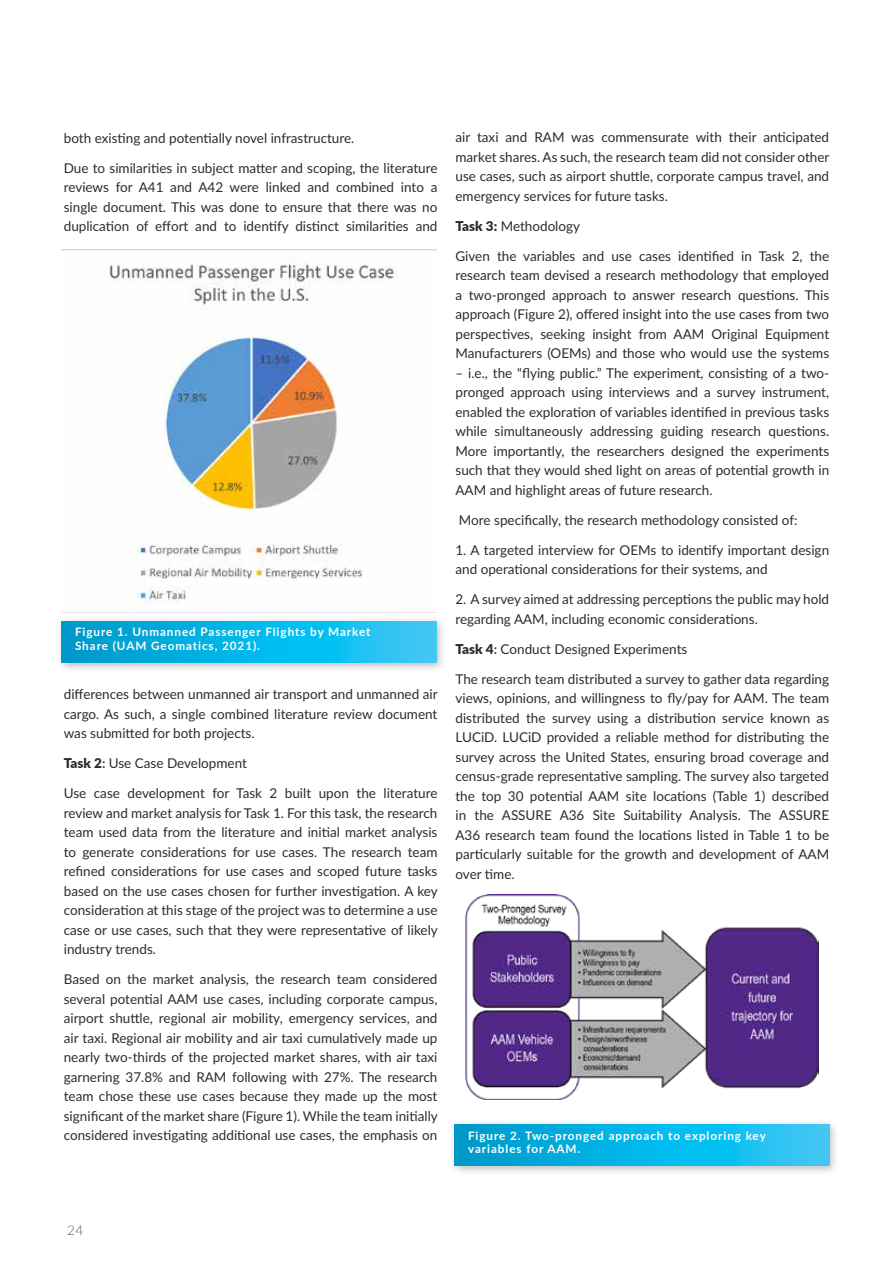
<style>
.page{position:relative;width:893px;height:1263px;background:#fff}
.page>*{position:absolute;margin:0;border:0;box-sizing:border-box;transform-origin:0 0}
.t1{font:13.5px/19.5px "Lato";color:#292927;text-align:justify}
.t2{font:300 13.5px "Lato";color:#58595b}
.t3{font:700 11.7px/13.5px "Lato";letter-spacing:.08em;color:#fff}
.s1{font-weight:900}
.s2{font-weight:600}
</style>
<div class="page">
<img style="left:62px;top:249px;width:374px;height:355px">
<div style="left:56px;top:615px;width:391px;height:58px;background:#000;opacity:.26"></div>
<svg style="left:62px;top:621px;width:374px;height:42px"></svg>
<div style="left:449px;top:1118px;width:391px;height:58px;background:#000;opacity:.26"></div>
<svg style="left:455px;top:1124px;width:374px;height:42px"></svg>
<img style="left:465px;top:895px;width:354px;height:204px">
<p class="t1" style="left:64px;top:127px;width:292px">both existing and potentially novel infrastructure.</p>
<p class="t1" style="left:64px;top:157px;width:375px">Due to similarities in subject matter and scoping, the literature reviews for A41 and A42 were linked and combined into a single document. This was done to ensure that there was no duplication of effort and to identify distinct similarities and</p>
<p class="t3" style="left:75px;top:625px;width:297px">Figure 1. Unmanned Passenger Flights by Market<br>Share (UAM Geomatics, 2021).</p>
<p class="t1" style="left:64px;top:684px;width:375px">differences between unmanned air transport and unmanned air cargo. As such, a single combined literature review document was submitted for both projects.</p>
<p class="t1" style="left:64px;top:753px;width:185px"><span class="s1">Task 2</span><span class="s2">:</span> Use Case Development</p>
<p class="t1" style="left:64px;top:783px;width:376px">Use case development for Task 2 built upon the literature review and market analysis for Task 1. For this task, the research team used data from the literature and initial market analysis to generate considerations for use cases. The research team refined considerations for use cases and scoped future tasks based on the use cases chosen for further investigation. A key consideration at this stage of the project was to determine a use case or use cases, such that they were representative of likely industry trends.</p>
<p class="t1" style="left:64px;top:969px;width:375px">Based on the market analysis, the research team considered several potential AAM use cases, including corporate campus, airport shuttle, regional air mobility, emergency services, and air taxi. Regional air mobility and air taxi cumulatively made up nearly two-thirds of the projected market shares, with air taxi garnering 37.8% and RAM following with 27%. The research team chose these use cases because they made up the most significant of the market share (Figure 1). While the team initially considered investigating additional use cases, the emphasis on</p>
<p class="t1" style="left:455px;top:127px;width:375px">air taxi and RAM was commensurate with their anticipated market shares. As such, the research team did not consider other use cases, such as airport shuttle, corporate campus travel, and emergency services for future tasks.</p>
<p class="t1" style="left:455px;top:216px;width:126px"><span class="s1">Task 3:</span> Methodology</p>
<p class="t1" style="left:455px;top:246px;width:375px">Given the variables and use cases identified in Task 2, the research team devised a research methodology that employed a two-pronged approach to answer research questions. This approach (Figure 2), offered insight into the use cases from two perspectives, seeking insight from AAM Original Equipment Manufacturers (OEMs) and those who would use the systems</p>
<p class="t1" style="left:455px;top:363px;width:375px">– i.e., the “flying public.” The experiment, consisting of a two&shy;pronged approach using interviews and a survey instrument, enabled the exploration of variables identified in previous tasks while simultaneously addressing guiding research questions.<br>More importantly, the researchers designed the experiments such that they would shed light on areas of potential growth in AAM and highlight areas of future research.</p>
<p class="t1" style="left:459px;top:510px;width:340px">More specifically, the research methodology consisted of:</p>
<p class="t1" style="left:455px;top:540px;width:375px">1. A targeted interview for OEMs to identify important design and operational considerations for their systems, and</p>
<p class="t1" style="left:455px;top:589px;width:375px">2. A survey aimed at addressing perceptions the public may hold regarding AAM, including economic considerations.</p>
<p class="t1" style="left:455px;top:639px;width:233px"><span class="s1">Task 4</span><span class="s2">:</span> Conduct Designed Experiments</p>
<p class="t1" style="left:455px;top:669px;width:375px">The research team distributed a survey to gather data regarding views, opinions, and willingness to fly/pay for AAM. The team distributed the survey using a distribution service known as LUCiD. LUCiD provided a reliable method for distributing the survey across the United States, ensuring broad coverage and census-grade representative sampling. The survey also targeted the top 30 potential AAM site locations (Table 1) described in the ASSURE A36 Site Suitability Analysis. The ASSURE A36 research team found the locations listed in Table 1 to be particularly suitable for the growth and development of AAM over time.</p>
<p class="t3" style="left:468px;top:1128px;width:299px">Figure 2. Two-pronged approach to exploring key variables for AAM.</p>
<p class="t2" style="left:67px;top:1220px;width:18px">24</p>
</div>
